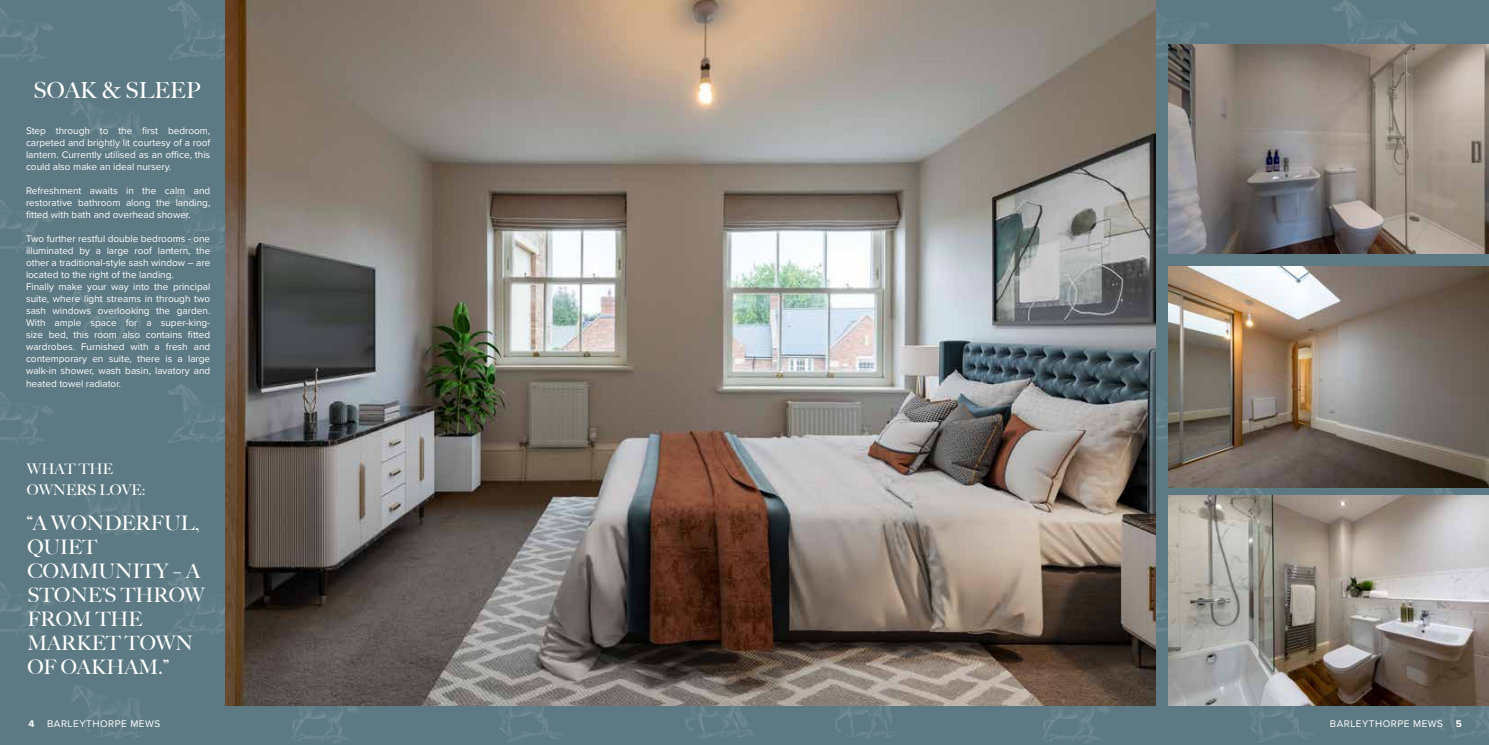
<style>
.page{position:relative;width:1489px;height:745px;background:#fff}
.page>*{position:absolute;margin:0;border:0;box-sizing:border-box;transform-origin:0 0}
.t1{font:500 22.12px "Big Caslon";color:#fff}
.t2{font:500 20px/24px "Big Caslon";color:#fff}
.t3{font:500 14.62px/20px "Big Caslon";color:#fff}
.t4{font:10px/12px "Proxima Nova";color:#fff;text-align:justify}
.t5{font:10px "Proxima Nova";letter-spacing:.05em;color:#fff}
.t6{font:700 10px "Proxima Nova";color:#fff}
</style>
<div class="page">
<div style="left:0;top:0;width:749px;height:744px;background:#5d7a84"></div>
<div style="left:744px;top:0;width:744px;height:744px;background:#5d7a84"></div>
<img style="left:71px;top:99px;width:70px;height:53px">
<img style="left:71px;top:290px;width:70px;height:53px">
<img style="left:71px;top:482px;width:70px;height:53px">
<img style="left:812px;top:705px;width:90px;height:33px">
<img style="left:71px;top:685px;width:70px;height:53px">
<img style="left:1019px;top:705px;width:90px;height:38px">
<img style="left:269px;top:705px;width:90px;height:38px">
<img style="left:167px;top:191px;width:58px;height:60px">
<img style="left:167px;top:0;width:58px;height:60px">
<img style="left:167px;top:383px;width:58px;height:59px">
<img style="left:168px;top:574px;width:57px;height:59px">
<img style="left:0;top:199px;width:53px;height:55px">
<img style="left:0;top:8px;width:53px;height:54px">
<img style="left:0;top:391px;width:53px;height:54px">
<img style="left:0;top:582px;width:53px;height:55px">
<img style="left:1155px;top:188px;width:13px;height:66px">
<img style="left:1155px;top:0;width:54px;height:63px">
<img style="left:1155px;top:379px;width:13px;height:66px">
<img style="left:1155px;top:570px;width:13px;height:67px">
<img style="left:1332px;top:0;width:85px;height:44px">
<img style="left:1227px;top:486px;width:90px;height:9px">
<img style="left:1227px;top:704px;width:90px;height:38px">
<img style="left:477px;top:705px;width:90px;height:37px">
<img style="left:1421px;top:486px;width:67px;height:9px">
<img style="left:1421px;top:704px;width:67px;height:35px">
<img style="left:671px;top:705px;width:89px;height:34px">
<img style="left:225px;top:0;width:930px;height:705px">
<img style="left:1168px;top:266px;width:320px;height:220px">
<img style="left:1168px;top:495px;width:320px;height:209px">
<img style="left:1168px;top:44px;width:320px;height:210px">
<h1 class="t1" style="left:33px;top:77px;width:169px">SOAK &amp; SLEEP</h1>
<p class="t4" style="left:26px;top:124px;width:186px">Step through to the first bedroom, carpeted and brightly lit courtesy of a roof lantern. Currently utilised as an office, this could also make an ideal nursery.</p>
<p class="t4" style="left:26px;top:184px;width:186px">Refreshment awaits in the calm and restorative bathroom along the landing, fitted with bath and overhead shower.</p>
<p class="t4" style="left:26px;top:232px;width:186px;text-align:left">Two further restful double bedrooms - one illuminated by a large roof lantern, the other a traditional-style sash window – are located to the right of the landing.<br>Finally make your way into the principal suite, where light streams in through two sash windows overlooking the garden.<br>With ample space for a super-king&shy;size bed, this room also contains fitted wardrobes. Furnished with a fresh and contemporary en suite, there is a large walk-in shower, wash basin, lavatory and heated towel radiator.</p>
<h3 class="t3" style="left:27px;top:459px;width:120px">WHAT THE<br>OWNERS LOVE:</h3>
<h2 class="t2" style="left:27px;top:510px;width:179px">“A WONDERFUL,<br>QUIET<br>COMMUNITY – A<br>STONE’S THROW<br>FROM THE<br>MARKET TOWN<br>OF OAKHAM.”</h2>
<p class="t6" style="left:28px;top:715px;width:7px">4</p>
<p class="t5" style="left:47px;top:715px;width:115px">BARLEYTHORPE MEWS</p>
<p class="t5" style="left:1329px;top:715px;width:115px">BARLEYTHORPE MEWS</p>
<p class="t6" style="left:1455px;top:715px;width:8px">5</p>
</div>
